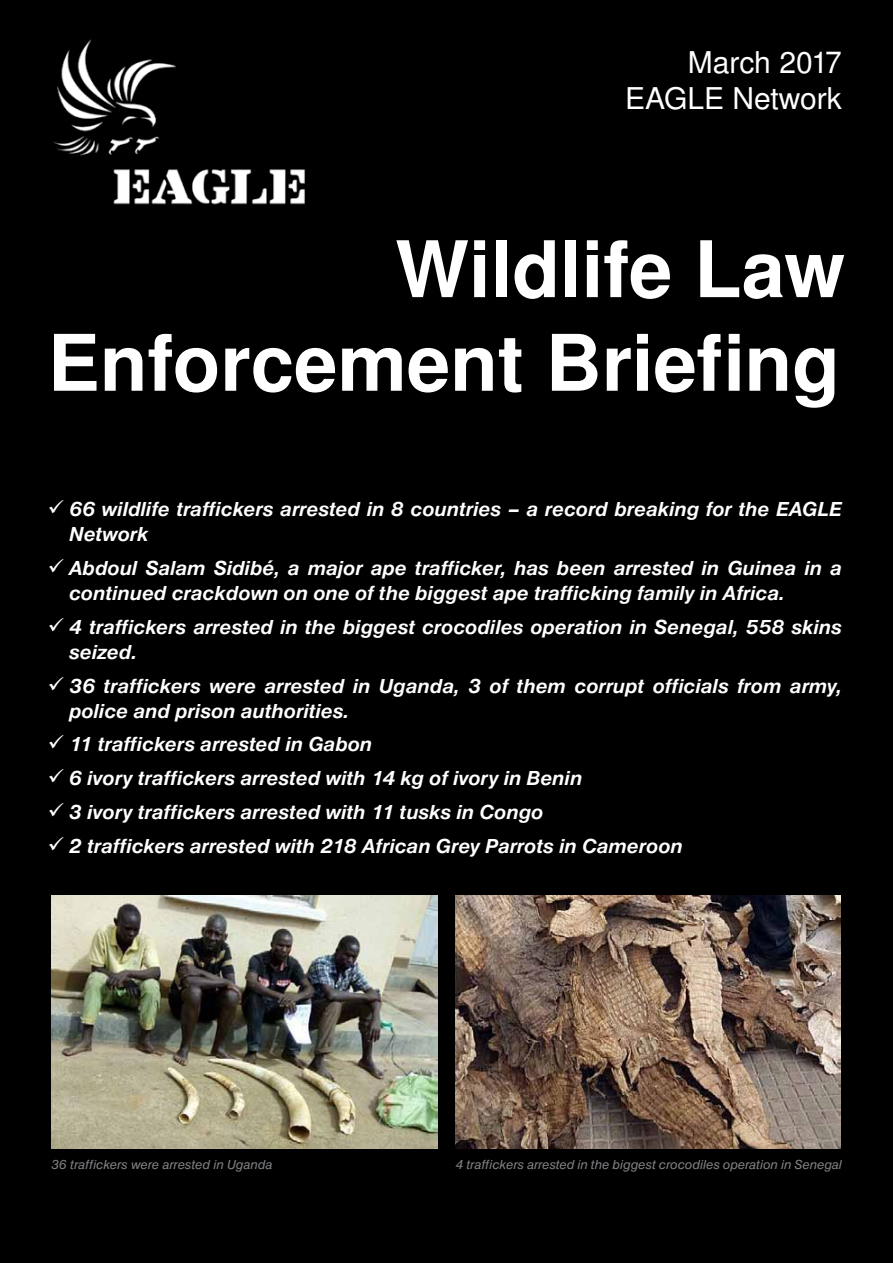
<style>
.page{position:relative;width:893px;height:1263px;background:#000}
.page>*{position:absolute;margin:0;border:0;box-sizing:border-box;transform-origin:0 0}
.t1{font:700 78px/93.6px "Nimbus Sans LOT";color:#fff;text-align:right}
.t2{font:30px/36px "Nimbus Sans LOT";color:#fff;text-align:right}
.t3{font:italic 700 21px/25.2px "Nimbus Sans DOT";color:#fff}
.t4{font:italic 13.5px "Nimbus Sans DOT";color:#808285}
</style>
<div class="page">
<img style="left:53px;top:39px;width:252px;height:166px">
<img style="left:51px;top:895px;width:386px;height:253px">
<img style="left:455px;top:895px;width:385px;height:253px">
<h2 class="t2" style="left:625px;top:45px;width:218px">March 2017<br>EAGLE Network</h2>
<h1 class="t1" style="left:48px;top:226px;width:799px">Wildlife Law<br>Enforcement Briefing</h1>
<p class="t3" style="left:69px;top:496px;width:774px">66 wildlife traffickers arrested in 8 countries – a record breaking for the EAGLE<br>Network</p>
<p class="t3" style="left:69px;top:555px;width:774px">Abdoul Salam Sidibé, a major ape trafficker, has been arrested in Guinea in a continued crackdown on one of the biggest ape trafficking family in Africa.</p>
<p class="t3" style="left:69px;top:614px;width:774px">4 traffickers arrested in the biggest crocodiles operation in Senegal, 558 skins seized.</p>
<p class="t3" style="left:69px;top:673px;width:774px">36 traffickers were arrested in Uganda, 3 of them corrupt officials from army, police and prison authorities.</p>
<p class="t3" style="left:69px;top:728px;width:615px;line-height:33.8px">11 traffickers arrested in Gabon<br>6 ivory traffickers arrested with 14 kg of ivory in Benin<br>3 ivory traffickers arrested with 11 tusks in Congo<br>2 traffickers arrested with 218 African Grey Parrots in Cameroon</p>
<p class="t4" style="left:51px;top:1157px;width:223px">36 traffickers were arrested in Uganda</p>
<p class="t4" style="left:455px;top:1157px;width:388px">4 traffickers arrested in the biggest crocodiles operation in Senegal</p>
</div>
